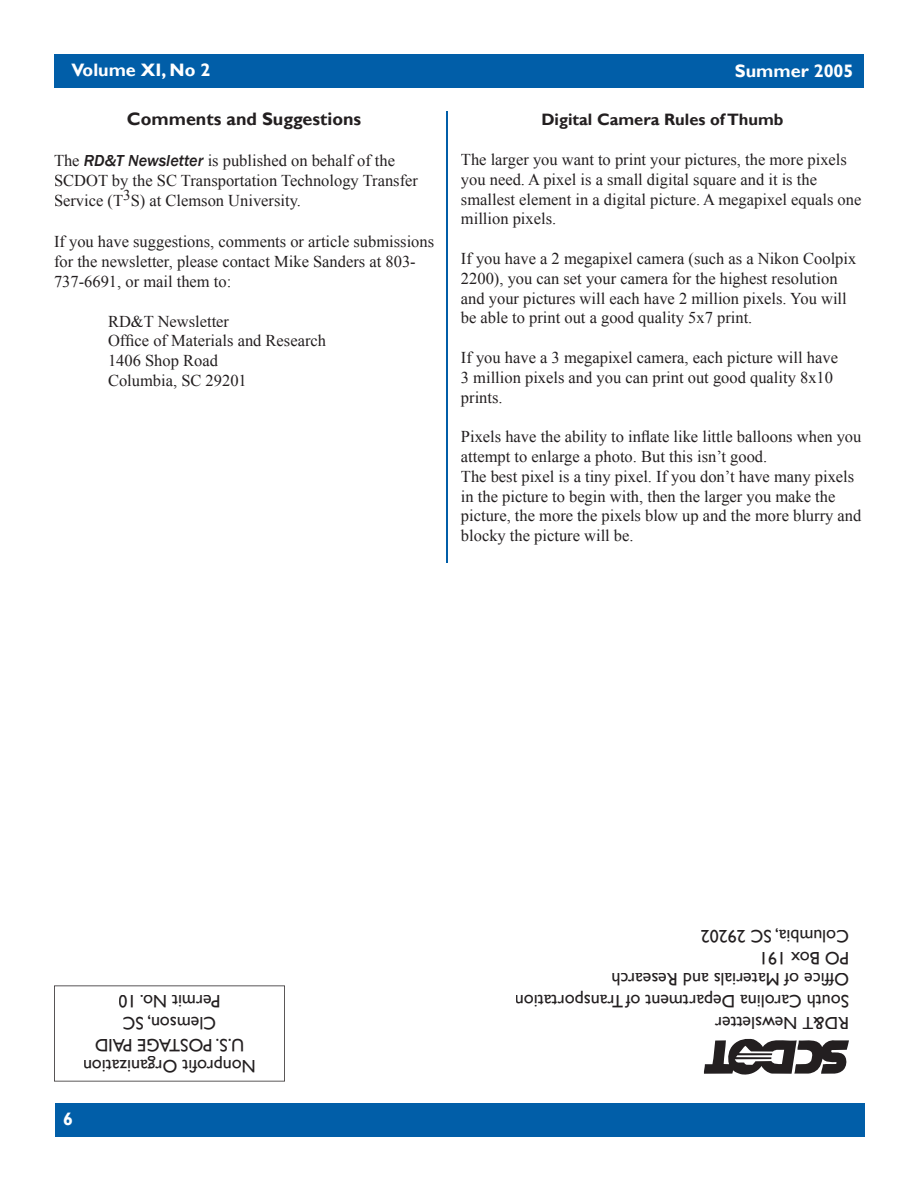
<style>
.page{position:relative;width:918px;height:1188px;background:#fff}
.page>*{position:absolute;margin:0;border:0;box-sizing:border-box;transform-origin:0 0}
.t1{font:18px/21.6px "Gill Sans";color:#231f20;text-align:center}
.t2{font:700 18px "Gill Sans";color:#fff}
.t3{font:700 18px "Gill Sans";color:#231f20}
.t4{font:16.5px/19.8px "Times New Roman";color:#231f20}
.t5{font:700 16.5px "Gill Sans";color:#231f20}
.s1{font-family:"Franklin Gothic";font-weight:500;font-style:italic}
</style>
<div class="page">
<div style="left:54px;top:54px;width:810px;height:34px;background:#015ea8"></div>
<div style="left:55px;top:1104px;width:810px;height:33px;background:#015ea8"></div>
<svg style="left:54px;top:986px;width:231px;height:95px"></svg>
<hr style="left:447px;top:112px;width:1px;height:451px;background:#015ea8">
<svg style="left:704px;top:1039px;width:145px;height:36px"></svg>
<p class="t2" style="left:72px;top:59px;width:140px">Volume XI, No 2</p>
<p class="t2" style="left:735px;top:60px;width:120px">Summer 2005</p>
<p class="t3" style="left:127px;top:108px;width:236px">Comments and Suggestions</p>
<p class="t4" style="left:54px;top:151px;width:366px">The <span class="s1">RD&amp;T Newsletter</span> is published on behalf of the<br>SCDOT by the SC Transportation Technology Transfer<br>Service (T<sup>3</sup>S) at Clemson University.</p>
<p class="t4" style="left:54px;top:232px;width:382px">If you have suggestions, comments or article submissions for the newsletter, please contact Mike Sanders at 803-<br>737-6691, or mail them to:</p>
<p class="t4" style="left:108px;top:311px;width:220px">RD&amp;T Newsletter<br>Office of Materials and Research<br>1406 Shop Road<br>Columbia, SC 29201</p>
<p class="t5" style="left:541px;top:110px;width:244px">Digital Camera Rules of Thumb</p>
<p class="t4" style="left:461px;top:149px;width:402px">The larger you want to print your pictures, the more pixels you need. A pixel is a small digital square and it is the smallest element in a digital picture. A megapixel equals one million pixels.</p>
<p class="t4" style="left:461px;top:248px;width:397px">If you have a 2 megapixel camera (such as a Nikon Coolpix 2200), you can set your camera for the highest resolution and your pictures will each have 2 million pixels. You will be able to print out a good quality 5x7 print.</p>
<p class="t4" style="left:461px;top:347px;width:379px">If you have a 3 megapixel camera, each picture will have<br>3 million pixels and you can print out good quality 8x10 prints.</p>
<p class="t4" style="left:461px;top:427px;width:402px">Pixels have the ability to inflate like little balloons when you attempt to enlarge a photo. But this isn’t good.<br>The best pixel is a tiny pixel. If you don’t have many pixels in the picture to begin with, then the larger you make the picture, the more the pixels blow up and the more blurry and blocky the picture will be.</p>
<p class="t1" style="left:256px;top:1077px;width:174px;rotate:-180deg">Nonprofit Organization<br>U.S. POSTAGE PAID<br>Clemson, SC<br>Permit No. 10</p>
<p class="t2" style="left:63px;top:1109px;width:11px">6</p>
<p class="t1" style="left:849px;top:1033px;width:336px;text-align:left;rotate:-180deg">RD&amp;T Newsletter<br>South Carolina Department of Transportation<br>Office of Materials and Research<br>PO Box 191<br>Columbia, SC 29202</p>
</div>
